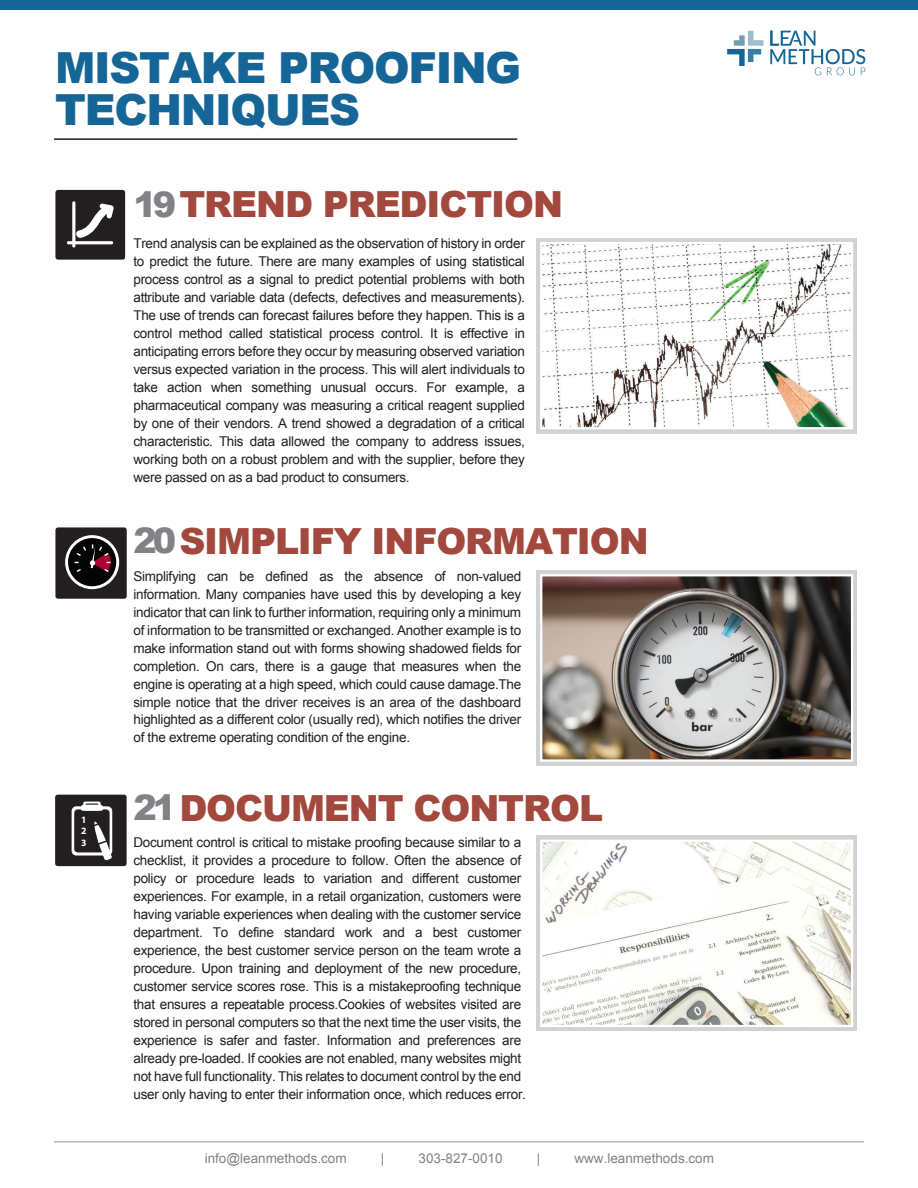
<style>
.page{position:relative;width:918px;height:1188px;background:#fff}
.page>*{position:absolute;margin:0;border:0;box-sizing:border-box;transform-origin:0 0}
.t1{font:900 42.9px/42px "Arial";letter-spacing:-.03em;color:#156597}
.t2{font:900 36px "Arial";letter-spacing:-.03em;color:#a3483d}
.t3{font:13.5px/18px "Arial";letter-spacing:-.02em;color:#231f20;text-align:justify}
.t4{font:13.5px "Arial";color:#808285}
.t5{font:700 9.75px/11.7px "Myriad Pro";color:#fff;text-align:justify}
.s1{font-size:35.1px;color:#808285}
</style>
<div class="page">
<hr style="left:54px;top:1142px;width:810px;height:1px;background:#989999">
<div style="left:0;top:0;width:918px;height:10px;background:#156597"></div>
<hr style="left:54px;top:138px;width:463px;height:2px;background:#231f20">
<svg style="left:770px;top:31px;width:95px;height:44px"></svg>
<svg style="left:727px;top:31px;width:36px;height:35px"></svg>
<div style="left:55px;top:190px;width:70px;height:70px;background:#231f20;border-radius:3px"></div>
<svg style="left:67px;top:201px;width:47px;height:47px"></svg>
<div style="left:536px;top:238px;width:320px;height:195px;background:#d1d2d4"></div>
<img style="left:543px;top:245px;width:307px;height:181px">
<div style="left:540px;top:242px;width:313px;height:187px;border:2px solid #fff"></div>
<div style="left:55px;top:795px;width:72px;height:71px;background:#231f20;border-radius:3px"></div>
<svg style="left:72px;top:802px;width:40px;height:58px"></svg>
<div style="left:537px;top:836px;width:320px;height:195px;background:#d1d2d4"></div>
<img style="left:543px;top:843px;width:307px;height:181px">
<div style="left:540px;top:840px;width:313px;height:187px;border:2px solid #fff"></div>
<div style="left:55px;top:527px;width:72px;height:72px;background:#231f20;border-radius:3px"></div>
<svg style="left:65px;top:535px;width:54px;height:54px"></svg>
<svg style="left:68px;top:538px;width:48px;height:48px;background:#3a2e30"></svg>
<div style="left:536px;top:570px;width:320px;height:196px;background:#d1d2d4"></div>
<img style="left:543px;top:577px;width:307px;height:182px">
<div style="left:540px;top:574px;width:313px;height:188px;border:2px solid #fff"></div>
<h1 class="t1" style="left:55px;top:46px;width:468px">MISTAKE PROOFING<br>TECHNIQUES</h1>
<h2 class="t2" style="left:133px;top:178px;width:431px"><span class="s1">19</span>TREND PREDICTION</h2>
<p class="t3" style="left:133px;top:234px;width:393px">Trend analysis can be explained as the observation of history in order to predict the future. There are many examples of using statistical process control as a signal to predict potential problems with both attribute and variable data (defects, defectives and measurements).<br>The use of trends can forecast failures before they happen. This is a control method called statistical process control. It is effective in anticipating errors before they occur by measuring observed variation versus expected variation in the process. This will alert individuals to take action when something unusual occurs. For example, a pharmaceutical company was measuring a critical reagent supplied by one of their vendors. A trend showed a degradation of a critical characteristic. This data allowed the company to address issues, working both on a robust problem and with the supplier, before they were passed on as a bad product to consumers.</p>
<p class="t5" style="left:81px;top:813px;width:7px">1<br>2<br>3</p>
<h2 class="t2" style="left:133px;top:515px;width:517px"><span class="s1">20</span>SIMPLIFY INFORMATION</h2>
<p class="t3" style="left:133px;top:567px;width:389px">Simplifying can be defined as the absence of non-valued information. Many companies have used this by developing a key indicator that can link to further information, requiring only a minimum of information to be transmitted or exchanged. Another example is to make information stand out with forms showing shadowed fields for completion. On cars, there is a gauge that measures when the engine is operating at a high speed, which could cause damage.The simple notice that the driver receives is an area of the dashboard highlighted as a different color (usually red), which notifies the driver of the extreme operating condition of the engine.</p>
<h2 class="t2" style="left:133px;top:782px;width:471px"><span class="s1">21</span>DOCUMENT CONTROL</h2>
<p class="t3" style="left:133px;top:834px;width:394px;text-align:left">Document control is critical to mistake proofing because similar to a checklist, it provides a procedure to follow. Often the absence of policy or procedure leads to variation and different customer experiences. For example, in a retail organization, customers were having variable experiences when dealing with the customer service department. To define standard work and a best customer experience, the best customer service person on the team wrote a procedure. Upon training and deployment of the new procedure, customer service scores rose. This is a mistakeproofing technique that ensures a repeatable process.Cookies of websites visited are stored in personal computers so that the next time the user visits, the experience is safer and faster. Information and preferences are already pre-loaded. If cookies are not enabled, many websites might not have full functionality. This relates to document control by the end user only having to enter their information once, which reduces error.</p>
<p class="t4" style="left:205px;top:1149px;width:144px">info@leanmethods.com</p>
<p class="t4" style="left:381px;top:1149px;width:5px">|</p>
<p class="t4" style="left:419px;top:1149px;width:86px">303-827-0010</p>
<p class="t4" style="left:537px;top:1149px;width:5px">|</p>
<p class="t4" style="left:574px;top:1149px;width:141px">www.leanmethods.com</p>
</div>
